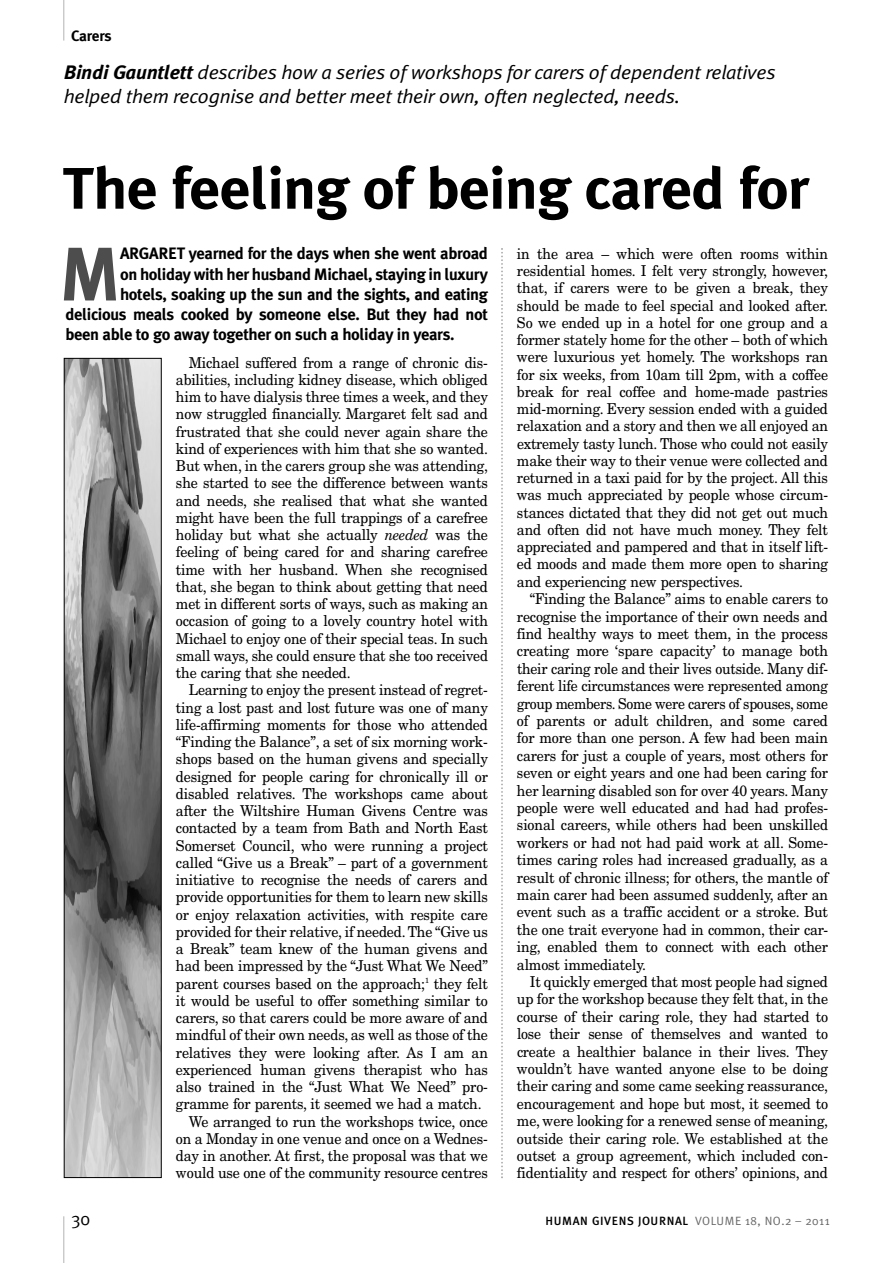
<style>
.page{position:relative;width:893px;height:1263px;background:#fff}
.page>*{position:absolute;margin:0;border:0;box-sizing:border-box;transform-origin:0 0}
.t1{font:700 75.75px "Meta Plus";color:#4d4d4d;scale:.96 1}
.t2{font:700 58.5px "Meta Plus";letter-spacing:-.015em;color:#000;scale:1.05 1}
.t3{font:italic 19.5px/23.4px "Meta Plus Normal";letter-spacing:-.015em;color:#000;scale:1.05 1}
.t4{font:18px "Meta Plus Normal";color:#000}
.t5{font:700 16.5px "Meta Plus";letter-spacing:-.02em;color:#000}
.t6{font:15px/17.2px "New Century Schlbk";letter-spacing:-.01em;color:#000;text-align:justify;scale:.94 1}
.t7{font:700 15px "Meta Plus";letter-spacing:-.015em;color:#000}
.t8{font:500 12px "Meta Plus";letter-spacing:.05em;color:#000}
.s1{font-family:"Meta Plus";font-weight:700}
.s2{font-style:italic}
.s3{font-family:"Meta Plus Normal";font-weight:400;color:#666}
</style>
<div class="page">
<hr style="left:63px;top:0;width:1px;height:41px;background:#b3b3b3">
<hr style="left:63px;top:1216px;width:1px;height:47px;background:#b3b3b3">
<svg style="left:501px;top:248px;width:2px;height:930px"></svg>
<img style="left:66px;top:360px;width:94px;height:816px">
<div style="left:64px;top:358px;width:98px;height:820px;border:1px solid #000"></div>
<p class="t7" style="left:71px;top:29px;width:53px">Therapy</p>
<p class="t7" style="left:80px;top:29px;width:43px">chools</p>
<p class="t7" style="left:71px;top:29px;width:42px">Carers</p>
<h3 class="t3" style="left:64px;top:62px;width:679px"><span class="s1">Bindi Gauntlett</span> describes how a series of workshops for carers of dependent relatives helped them recognise and better meet their own, often neglected, needs.</h3>
<h2 class="t2" style="left:62px;top:164px;width:713px">The feeling of being cared for</h2>
<h1 class="t1" style="left:59px;top:243px;width:65px">M</h1>
<p class="t5" style="left:120px;top:247px;width:369px">ARGARET yearned for the days when she went abroad</p>
<p class="t5" style="left:120px;top:267px;width:369px">on holiday with her husband Michael, staying in luxury</p>
<p class="t5" style="left:120px;top:287px;width:369px">hotels, soaking up the sun and the sights, and eating</p>
<p class="t5" style="left:65px;top:308px;width:424px">delicious meals cooked by someone else. But they had not</p>
<p class="t5" style="left:65px;top:328px;width:390px">been able to go away together on such a holiday in years.</p>
<p class="t6" style="left:176px;top:355px;width:333px;text-indent:13px">Michael suffered from a range of chronic dis&shy;abilities, including kidney disease, which obliged him to have dialysis three times a week, and they now struggled financially. Margaret felt sad and frustrated that she could never again share the kind of experiences with him that she so wanted.<br>But when, in the carers group she was attending, she started to see the difference between wants and needs, she realised that what she wanted might have been the full trappings of a carefree holiday but what she actually <span class="s2">needed</span> was the feeling of being cared for and sharing carefree time with her husband. When she recognised that, she began to think about getting that need met in different sorts of ways, such as making an occasion of going to a lovely country hotel with Michael to enjoy one of their special teas. In such small ways, she could ensure that she too received the caring that she needed.</p>
<p class="t6" style="left:189px;top:683px;width:320px">Learning to enjoy the present instead of regret-</p>
<p class="t6" style="left:176px;top:700px;width:333px">ting a lost past and lost future was one of many</p>
<p class="t6" style="left:176px;top:717px;width:333px">life-affirming moments for those who attended</p>
<p class="t6" style="left:176px;top:734px;width:333px">“Finding the Balance”, a set of six morning work-</p>
<p class="t6" style="left:176px;top:752px;width:333px">shops based on the human givens and specially</p>
<p class="t6" style="left:176px;top:769px;width:333px">designed for people caring for chronically ill or</p>
<p class="t6" style="left:176px;top:786px;width:333px">disabled relatives. The workshops came about</p>
<p class="t6" style="left:176px;top:803px;width:333px">after the Wiltshire Human Givens Centre was</p>
<p class="t6" style="left:176px;top:821px;width:333px">contacted by a team from Bath and North East</p>
<p class="t6" style="left:176px;top:838px;width:333px">Somerset Council, who were running a project</p>
<p class="t6" style="left:176px;top:855px;width:333px">called “Give us a Break” – part of a government</p>
<p class="t6" style="left:176px;top:872px;width:333px">initiative to recognise the needs of carers and</p>
<p class="t6" style="left:176px;top:890px;width:333px">provide opportunities for them to learn new skills</p>
<p class="t6" style="left:176px;top:907px;width:333px">or enjoy relaxation activities, with respite care</p>
<p class="t6" style="left:176px;top:924px;width:333px">provided for their relative, if needed. The “Give us</p>
<p class="t6" style="left:176px;top:941px;width:333px">a Break” team knew of the human givens and</p>
<p class="t6" style="left:176px;top:959px;width:333px">had been impressed by the “Just What We Need”</p>
<p class="t6" style="left:176px;top:976px;width:333px">parent courses based on the approach;<sup>1</sup> they felt</p>
<p class="t6" style="left:176px;top:993px;width:333px">it would be useful to offer something similar to</p>
<p class="t6" style="left:176px;top:1010px;width:333px">carers, so that carers could be more aware of and</p>
<p class="t6" style="left:176px;top:1028px;width:333px">mindful of their own needs, as well as those of the</p>
<p class="t6" style="left:176px;top:1045px;width:333px">relatives they were looking after. As I am an</p>
<p class="t6" style="left:176px;top:1062px;width:333px">experienced human givens therapist who has</p>
<p class="t6" style="left:176px;top:1079px;width:333px">also trained in the “Just What We Need” pro-</p>
<p class="t6" style="left:176px;top:1097px;width:326px">gramme for parents, it seemed we had a match.</p>
<p class="t6" style="left:189px;top:1114px;width:320px">We arranged to run the workshops twice, once</p>
<p class="t6" style="left:176px;top:1131px;width:333px">on a Monday in one venue and once on a Wednes-</p>
<p class="t6" style="left:176px;top:1148px;width:333px">day in another. At first, the proposal was that we</p>
<p class="t6" style="left:176px;top:1166px;width:333px">would use one of the community resource centres</p>
<p class="t6" style="left:517px;top:246px;width:332px">in the area – which were often rooms within residential homes. I felt very strongly, however, that, if carers were to be given a break, they should be made to feel special and looked after.<br>So we ended up in a hotel for one group and a former stately home for the other – both of which were luxurious yet homely. The workshops ran for six weeks, from 10am till 2pm, with a coffee break for real coffee and home-made pastries mid-morning. Every session ended with a guided relaxation and a story and then we all enjoyed an extremely tasty lunch. Those who could not easily make their way to their venue were collected and returned in a taxi paid for by the project. All this was much appreciated by people whose circum&shy;stances dictated that they did not get out much and often did not have much money. They felt appreciated and pampered and that in itself lift&shy;ed moods and made them more open to sharing and experiencing new perspectives.</p>
<p class="t6" style="left:517px;top:591px;width:332px;text-indent:13px">“Finding the Balance” aims to enable carers to recognise the importance of their own needs and find healthy ways to meet them, in the process creating more ‘spare capacity’ to manage both their caring role and their lives outside. Many dif&shy;ferent life circumstances were represented among group members. Some were carers of spouses, some of parents or adult children, and some cared for more than one person. A few had been main carers for just a couple of years, most others for seven or eight years and one had been caring for her learning disabled son for over 40 years. Many people were well educated and had had profes&shy;sional careers, while others had been unskilled workers or had not had paid work at all. Some&shy;times caring roles had increased gradually, as a result of chronic illness; for others, the mantle of main carer had been assumed suddenly, after an event such as a traffic accident or a stroke. But the one trait everyone had in common, their car&shy;ing, enabled them to connect with each other almost immediately.</p>
<p class="t6" style="left:517px;top:974px;width:332px;text-indent:13px">It quickly emerged that most people had signed up for the workshop because they felt that, in the course of their caring role, they had started to lose their sense of themselves and wanted to create a healthier balance in their lives. They wouldn’t have wanted anyone else to be doing their caring and some came seeking reassurance, encouragement and hope but most, it seemed to me, were looking for a renewed sense of meaning, outside their caring role. We established at the outset a group agreement, which included con&shy;fidentiality and respect for others’ opinions, and</p>
<p class="t4" style="left:71px;top:1212px;width:20px">30</p>
<p class="t8" style="left:545px;top:1216px;width:285px">HUMAN GIVENS JOURNAL <span class="s3">VOLUME 18, NO.2 – 2011</span></p>
</div>
